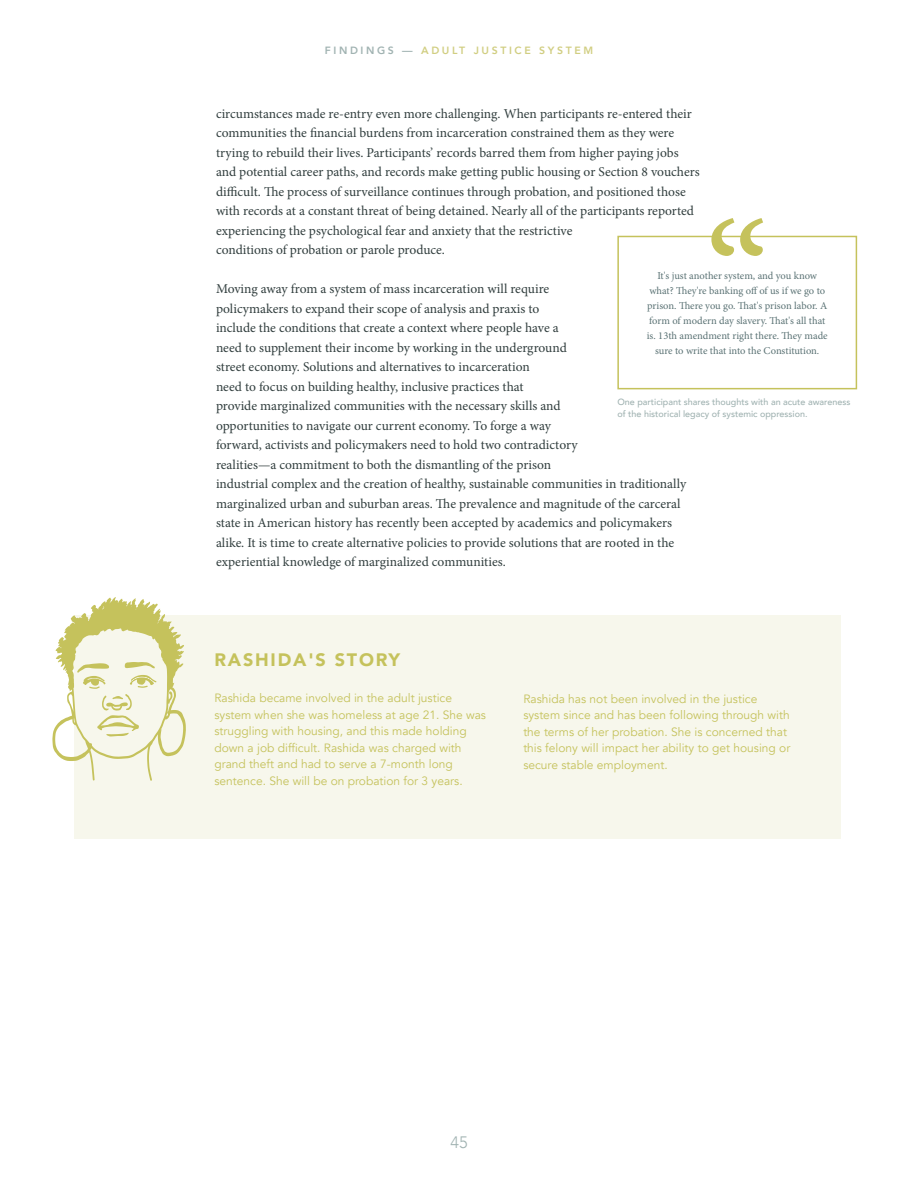
<style>
.page{position:relative;width:918px;height:1188px;background:#fff}
.page>*{position:absolute;margin:0;border:0;box-sizing:border-box;transform-origin:0 0}
.t1{font:900 18px "Avenir";letter-spacing:.1em;color:#c5c25c}
.t2{font:300 16.5px "Avenir";color:#a1b3b2}
.t3{font:13.5px/19.5px "Minion Pro";color:#313e3e}
.t4{font:12px/16.5px "Avenir";color:#c5c25c}
.t5{font:10.5px/15px "Minion Pro";letter-spacing:-.005em;color:#5a7274;text-align:center}
.t6{font:800 10.5px "Avenir";letter-spacing:.25em;color:#d1ce82}
.t7{font:500 9px/12px "Avenir";color:#a1b3b2}
.s1{color:#a1b3b2}
</style>
<div class="page">
<div style="left:74px;top:616px;width:767px;height:223px;background:#f7f7ec"></div>
<svg style="left:52px;top:597px;width:134px;height:184px"></svg>
<div style="left:617px;top:236px;width:240px;height:153px;border:2px solid #c5c25c"></div>
<svg style="left:711px;top:218px;width:52px;height:38px"></svg>
<p class="t6" style="left:325px;top:42px;width:270px"><span class="s1">FINDINGS —</span> ADULT JUSTICE SYSTEM</p>
<p class="t3" style="left:216px;top:104px;width:485px">circumstances made re-entry even more challenging. When participants re-entered their communities the financial burdens from incarceration constrained them as they were trying to rebuild their lives. Participants’ records barred them from higher paying jobs and potential career paths, and records make getting public housing or Section 8 vouchers difficult. The process of surveillance continues through probation, and positioned those with records at a constant threat of being detained. Nearly all of the participants reported experiencing the psychological fear and anxiety that the restrictive<br>conditions of probation or parole produce.</p>
<p class="t3" style="left:216px;top:279px;width:472px">Moving away from a system of mass incarceration will require<br>policymakers to expand their scope of analysis and praxis to<br>include the conditions that create a context where people have a<br>need to supplement their income by working in the underground<br>street economy. Solutions and alternatives to incarceration<br>need to focus on building healthy, inclusive practices that<br>provide marginalized communities with the necessary skills and<br>opportunities to navigate our current economy. To forge a way<br>forward, activists and policymakers need to hold two contradictory<br>realities—a commitment to both the dismantling of the prison<br>industrial complex and the creation of healthy, sustainable communities in traditionally marginalized urban and suburban areas. The prevalence and magnitude of the carceral state in American history has recently been accepted by academics and policymakers alike. It is time to create alternative policies to provide solutions that are rooted in the experiential knowledge of marginalized communities.</p>
<p class="t5" style="left:647px;top:268px;width:182px">It's just another system, and you know what? They're banking off of us if we go to prison. There you go. That's prison labor. A form of modern day slavery. That's all that is. 13th amendment right there. They made sure to write that into the Constitution.</p>
<p class="t7" style="left:617px;top:396px;width:235px">One participant shares thoughts with an acute awareness of the historical legacy of systemic oppression.</p>
<p class="t1" style="left:214px;top:645px;width:187px">RASHIDA'S STORY</p>
<p class="t4" style="left:214px;top:690px;width:273px">Rashida became involved in the adult justice system when she was homeless at age 21. She was struggling with housing, and this made holding down a job difficult. Rashida was charged with grand theft and had to serve a 7-month long sentence. She will be on probation for 3 years.</p>
<p class="t4" style="left:523px;top:691px;width:269px">Rashida has not been involved in the justice system since and has been following through with the terms of her probation. She is concerned that this felony will impact her ability to get housing or secure stable employment.</p>
<p class="t2" style="left:450px;top:1132px;width:19px">45</p>
</div>
